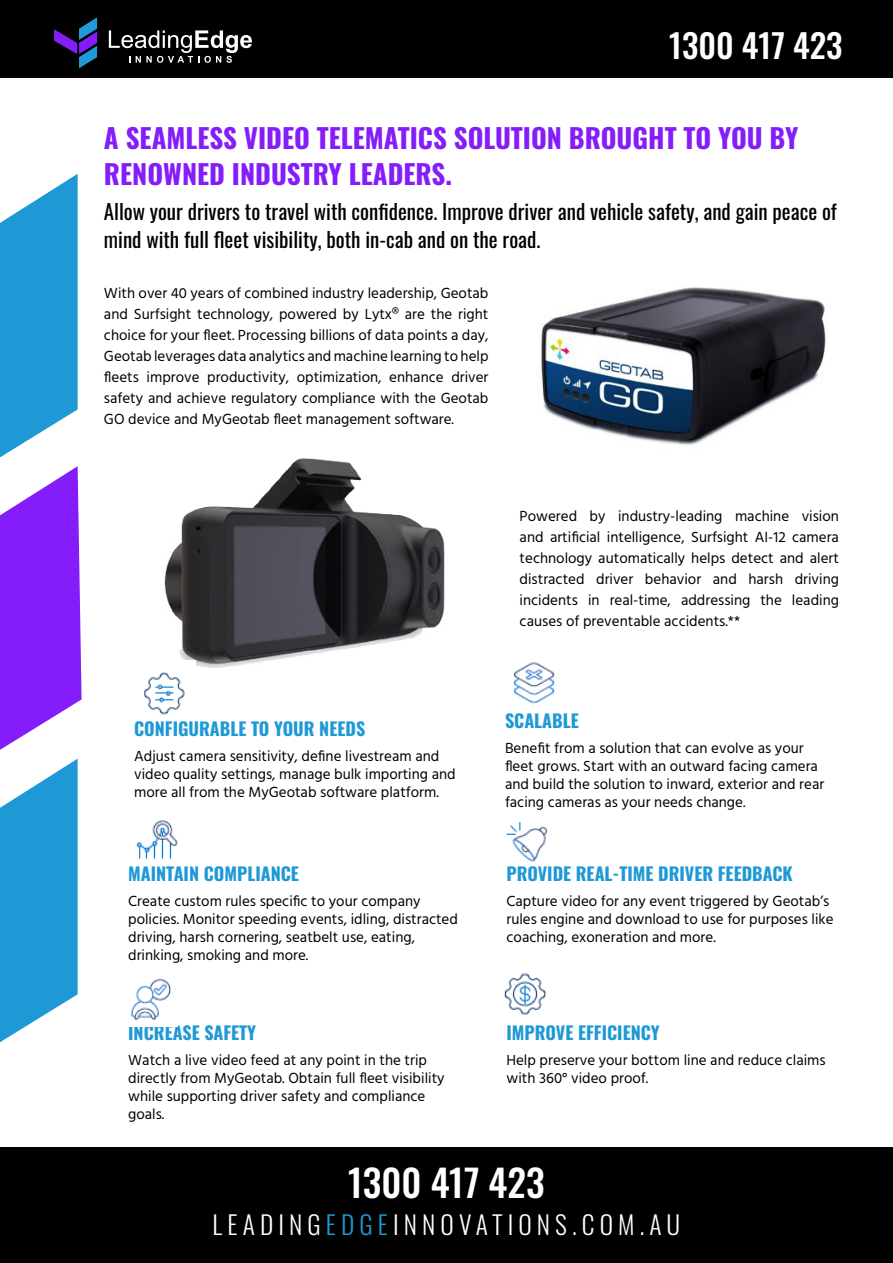
<style>
.page{position:relative;width:893px;height:1263px;background:#fff}
.page>*{position:absolute;margin:0;border:0;box-sizing:border-box;transform-origin:0 0}
.t1{font:500 37.5px "Oswald";color:#fff}
.t2{font:500 33px "Oswald";color:#fff}
.t3{font:700 27px/36px "Oswald";color:#851dfa}
.t4{font:300 25.5px "Oswald";letter-spacing:.2em;color:#fff}
.t5{font:21px/28.5px "Oswald";color:#000}
.t6{font:700 18px "Oswald";color:#1f99d6}
.t7{font:15px/18px "Hind";color:#000}
.s1{color:#1f9ad6}
</style>
<div class="page">
<img style="left:506px;top:822px;width:42px;height:40px">
<div style="left:0;top:1147px;width:893px;height:116px;background:#000"></div>
<div style="left:0;top:0;width:893px;height:78px;background:#000"></div>
<svg style="left:54px;top:17px;width:43px;height:51px"></svg>
<svg style="left:109px;top:30px;width:143px;height:33px"></svg>
<svg style="left:0;top:759px;width:78px;height:283px"></svg>
<svg style="left:0;top:466px;width:82px;height:284px"></svg>
<svg style="left:0;top:174px;width:78px;height:283px"></svg>
<img style="left:541px;top:287px;width:285px;height:158px">
<img style="left:164px;top:458px;width:281px;height:210px">
<img style="left:144px;top:661px;width:52px;height:54px">
<img style="left:514px;top:662px;width:41px;height:42px">
<img style="left:130px;top:979px;width:42px;height:42px">
<img style="left:136px;top:820px;width:42px;height:39px">
<img style="left:504px;top:973px;width:43px;height:42px">
<h2 class="t2" style="left:669px;top:28px;width:175px">1300 417 423</h2>
<h3 class="t3" style="left:104px;top:122px;width:696px">A SEAMLESS VIDEO TELEMATICS SOLUTION BROUGHT TO YOU BY<br>RENOWNED INDUSTRY LEADERS.</h3>
<h3 class="t5" style="left:104px;top:195px;width:734px">Allow your drivers to travel with confidence. Improve driver and vehicle safety, and gain peace of mind with full fleet visibility, both in-cab and on the road.</h3>
<p class="t7" style="left:104px;top:283px;width:386px;line-height:21px;text-align:justify">With over 40 years of combined industry leadership, Geotab and Surfsight technology, powered by Lytx® are the right choice for your fleet. Processing billions of data points a day, Geotab leverages data analytics and machine learning to help fleets improve productivity, optimization, enhance driver safety and achieve regulatory compliance with the Geotab GO device and MyGeotab fleet management software.</p>
<p class="t7" style="left:520px;top:506px;width:321px;line-height:21px;text-align:justify">Powered by industry-leading machine vision and artificial intelligence, Surfsight AI-12 camera technology automatically helps detect and alert distracted driver behavior and harsh driving incidents in real-time, addressing the leading causes of preventable accidents.**</p>
<p class="t6" style="left:134px;top:719px;width:233px">CONFIGURABLE TO YOUR NEEDS</p>
<p class="t7" style="left:134px;top:748px;width:323px">Adjust camera sensitivity, define livestream and video quality settings, manage bulk importing and more all from the MyGeotab software platform.</p>
<p class="t6" style="left:128px;top:864px;width:172px">MAINTAIN COMPLIANCE</p>
<p class="t7" style="left:128px;top:892px;width:331px">Create custom rules specific to your company policies. Monitor speeding events, idling, distracted driving, harsh cornering, seatbelt use, eating, drinking, smoking and more.</p>
<p class="t6" style="left:128px;top:1023px;width:129px">INCREASE SAFETY</p>
<p class="t7" style="left:128px;top:1051px;width:318px">Watch a live video feed at any point in the trip directly from MyGeotab. Obtain full fleet visibility while supporting driver safety and compliance goals.</p>
<p class="t6" style="left:505px;top:711px;width:75px">SCALABLE</p>
<p class="t7" style="left:505px;top:739px;width:321px">Benefit from a solution that can evolve as your fleet grows. Start with an outward facing camera and build the solution to inward, exterior and rear facing cameras as your needs change.</p>
<p class="t6" style="left:506px;top:864px;width:288px">PROVIDE REAL-TIME DRIVER FEEDBACK</p>
<p class="t7" style="left:506px;top:892px;width:329px">Capture video for any event triggered by Geotab’s rules engine and download to use for purposes like coaching, exoneration and more.</p>
<p class="t6" style="left:506px;top:1023px;width:155px">IMPROVE EFFICIENCY</p>
<p class="t7" style="left:506px;top:1051px;width:321px">Help preserve your bottom line and reduce claims with 360° video proof.</p>
<h1 class="t1" style="left:348px;top:1163px;width:198px">1300 417 423</h1>
<h3 class="t4" style="left:213px;top:1202px;width:469px">LEADING<span class="s1">EDGE</span>INNOVATIONS.COM.AU</h3>
</div>
